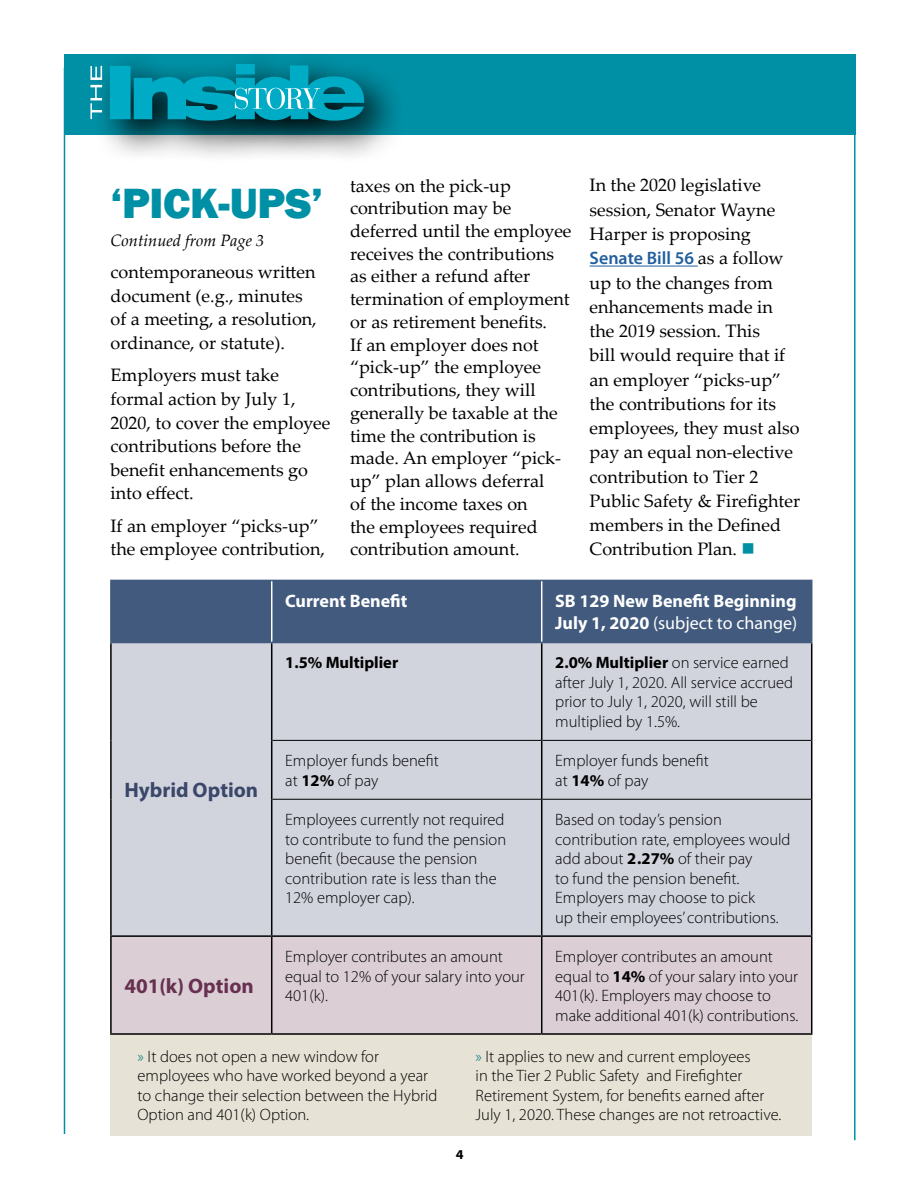
<style>
.page{position:relative;width:918px;height:1188px;background:#fff}
.page>*{position:absolute;margin:0;border:0;box-sizing:border-box;transform-origin:0 0}
.t1{font:800 43.5px "Franklin Gothic";letter-spacing:-.01em;color:#0090a5}
.t2{font:700 21px "Myriad Pro";color:#3a4769}
.t3{font:700 21px "Myriad Pro";color:#673050}
.t4{font:18px/22.8px "Palatino Linotype";color:#000}
.t5{font:700 18px/21.6px "Myriad Pro";color:#fff}
.t6{font:600 18px "Myriad Pro";color:#215e9e}
.t7{font:300 16.5px/19.5px "Myriad Pro";color:#000}
.t8{font:italic 16.5px "Palatino Linotype";color:#000}
.t9{font:700 16.5px "Myriad Pro";color:#000}
.t10{font:700 semi-expanded 13.5px "Myriad Pro";color:#000}
.s1{font-family:"Palatino Linotype";font-weight:400;color:#000}
.s2{color:#0090a5}
.s3{font-weight:400}
.s4{font-weight:700}
.s5{color:#007a7f}
</style>
<div class="page">
<hr style="left:64px;top:68px;width:1px;height:1066px;background:#0090a5">
<div style="left:64px;top:54px;width:792px;height:81px;background:#0090a5"></div>
<svg style="left:100px;top:61px;width:295px;height:95px"></svg>
<svg style="left:110px;top:64px;width:254px;height:57px;background:#0896ab"></svg>
<svg style="left:90px;top:66px;width:12px;height:53px"></svg>
<hr style="left:854px;top:74px;width:2px;height:1066px;background:#0090a5">
<hr style="left:590px;top:266px;width:108px;height:1px;background:#215e9e">
<div style="left:110px;top:1034px;width:701px;height:102px;background:#e7e2d6"></div>
<div style="left:112px;top:581px;width:699px;height:61px;background:#415a7d"></div>
<div style="left:112px;top:643px;width:699px;height:292px;background:#d1d3dd"></div>
<div style="left:112px;top:937px;width:699px;height:96px;background:#dbcfd5"></div>
<hr style="left:110px;top:643px;width:2px;height:97px;background:#000">
<hr style="left:811px;top:643px;width:1px;height:97px;background:#000">
<hr style="left:110px;top:740px;width:2px;height:59px;background:#000">
<hr style="left:811px;top:740px;width:1px;height:59px;background:#000">
<hr style="left:110px;top:799px;width:2px;height:136px;background:#000">
<hr style="left:811px;top:799px;width:1px;height:136px;background:#000">
<hr style="left:110px;top:935px;width:162px;height:2px;background:#000">
<hr style="left:110px;top:937px;width:2px;height:96px;background:#000">
<hr style="left:272px;top:935px;width:270px;height:2px;background:#000">
<hr style="left:542px;top:935px;width:270px;height:2px;background:#000">
<hr style="left:811px;top:937px;width:1px;height:96px;background:#000">
<hr style="left:110px;top:1033px;width:162px;height:2px;background:#000">
<hr style="left:272px;top:1033px;width:270px;height:2px;background:#000">
<hr style="left:542px;top:1033px;width:270px;height:2px;background:#000">
<hr style="left:272px;top:740px;width:269px;height:1px;background:#000">
<hr style="left:542px;top:740px;width:269px;height:1px;background:#000">
<hr style="left:272px;top:799px;width:269px;height:1px;background:#000">
<hr style="left:542px;top:799px;width:269px;height:1px;background:#000">
<hr style="left:271px;top:581px;width:1px;height:61px;background:#fff">
<hr style="left:541px;top:581px;width:1px;height:61px;background:#fff">
<hr style="left:271px;top:643px;width:1px;height:97px;background:#000">
<hr style="left:541px;top:643px;width:1px;height:97px;background:#000">
<hr style="left:271px;top:740px;width:1px;height:59px;background:#000">
<hr style="left:541px;top:740px;width:1px;height:59px;background:#000">
<hr style="left:271px;top:799px;width:1px;height:136px;background:#000">
<hr style="left:541px;top:799px;width:1px;height:136px;background:#000">
<hr style="left:271px;top:937px;width:1px;height:96px;background:#000">
<hr style="left:541px;top:937px;width:1px;height:96px;background:#000">
<hr style="left:110px;top:580px;width:162px;height:1px;background:#415a7d">
<hr style="left:110px;top:581px;width:2px;height:61px;background:#415a7d">
<hr style="left:272px;top:580px;width:270px;height:1px;background:#415a7d">
<hr style="left:542px;top:580px;width:270px;height:1px;background:#415a7d">
<hr style="left:811px;top:581px;width:1px;height:61px;background:#415a7d">
<hr style="left:110px;top:642px;width:162px;height:1px;background:#415a7d">
<hr style="left:272px;top:642px;width:270px;height:1px;background:#415a7d">
<hr style="left:542px;top:642px;width:270px;height:1px;background:#415a7d">
<h1 class="t1" style="left:111px;top:175px;width:214px">‘PICK-UPS’</h1>
<p class="t8" style="left:111px;top:228px;width:155px">Continued from Page 3</p>
<p class="t4" style="left:111px;top:260px;width:208px;line-height:23.5px">contemporaneous written document (e.g., minutes of a meeting, a resolution, ordinance, or statute).</p>
<p class="t4" style="left:111px;top:363px;width:221px;line-height:23.5px">Employers must take formal action by July 1,<br>2020, to cover the employee contributions before the benefit enhancements go into effect.</p>
<p class="t4" style="left:111px;top:513px;width:216px;line-height:23.5px">If an employer “picks-up” the employee contribution,</p>
<p class="t4" style="left:350px;top:173px;width:223px">taxes on the pick-up contribution may be deferred until the employee receives the contributions as either a refund after termination of employment or as retirement benefits.<br>If an employer does not “pick-up” the employee contributions, they will generally be taxable at the time the contribution is made. An employer “pick&shy;up” plan allows deferral<br>of the income taxes on<br>the employees required contribution amount.</p>
<p class="t4" style="left:590px;top:173px;width:187px;line-height:24.3px">In the 2020 legislative session, Senator Wayne<br>Harper is proposing</p>
<p class="t6" style="left:590px;top:247px;width:196px">Senate Bill 56 <span class="s1">as a follow</span></p>
<p class="t4" style="left:590px;top:270px;width:212px;line-height:24.3px">up to the changes from enhancements made in the 2019 session. This<br>bill would require that if an employer “picks-up” the contributions for its employees, they must also pay an equal non-elective contribution to Tier 2<br>Public Safety &amp; Firefighter members in the Defined<br>Contribution Plan. <span class="s2">■</span></p>
<p class="t2" style="left:124px;top:776px;width:135px">Hybrid Option</p>
<p class="t5" style="left:285px;top:590px;width:124px">Current Benefit</p>
<p class="t5" style="left:555px;top:590px;width:244px">SB 129 New Benefit Beginning<br>July 1, 2020 <span class="s3">(subject to change)</span></p>
<p class="t9" style="left:285px;top:652px;width:115px">1.5% Multiplier</p>
<p class="t7" style="left:555px;top:653px;width:239px"><span class="s4">2.0% Multiplier</span> on service earned after July 1, 2020. All service accrued prior to July 1, 2020, will still be multiplied by 1.5%.</p>
<p class="t7" style="left:285px;top:751px;width:155px">Employer funds benefit at <span class="s4">12%</span> of pay</p>
<p class="t7" style="left:555px;top:751px;width:155px">Employer funds benefit at <span class="s4">14%</span> of pay</p>
<p class="t7" style="left:285px;top:810px;width:223px">Employees currently not required to contribute to fund the pension benefit (because the pension contribution rate is less than the<br>12% employer cap).</p>
<p class="t7" style="left:555px;top:810px;width:237px">Based on today’s pension contribution rate, employees would add about <span class="s4">2.27%</span> of their pay<br>to fund the pension benefit.<br>Employers may choose to pick<br>up their employees’ contributions.</p>
<p class="t7" style="left:285px;top:947px;width:241px">Employer contributes an amount equal to 12% of your salary into your<br>401(k).</p>
<p class="t7" style="left:555px;top:947px;width:244px">Employer contributes an amount equal to <span class="s4">14%</span> of your salary into your 401(k). Employers may choose to make additional 401(k) contributions.</p>
<p class="t7" style="left:138px;top:1046px;width:301px"><span class="s5">»</span> It does not open a new window for employees who have worked beyond a year to change their selection between the Hybrid Option and 401(k) Option.</p>
<p class="t7" style="left:476px;top:1046px;width:307px"><span class="s5">»</span> It applies to new and current employees<br>in the Tier 2 Public Safety and Firefighter Retirement System, for benefits earned after July 1, 2020. These changes are not retroactive.</p>
<p class="t3" style="left:124px;top:972px;width:131px">401(k) Option</p>
<p class="t10" style="left:456px;top:1147px;width:9px">4</p>
</div>
